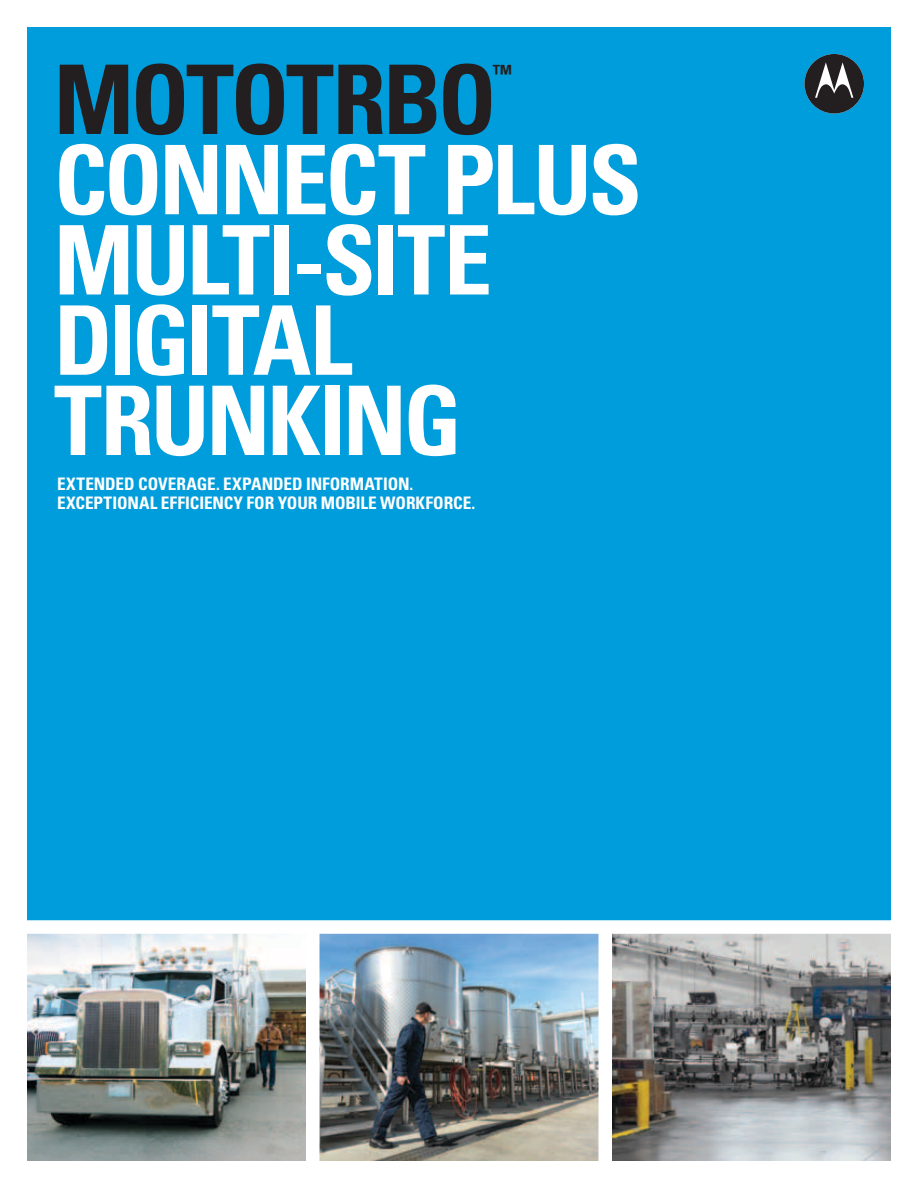
<style>
.page{position:relative;width:918px;height:1188px;background:#fff}
.page>*{position:absolute;margin:0;border:0;box-sizing:border-box;transform-origin:0 0}
.t1{font:700 condensed 96px/80.2px "Univers";letter-spacing:-.035em;color:#fff}
.t2{font:700 condensed 96px "Univers";letter-spacing:-.035em;color:#231f20}
.t3{font:700 condensed 22.35px "Univers";color:#231f20}
.t4{font:700 condensed 17.25px "Univers";letter-spacing:.01em;color:#fff}
</style>
<div class="page">
<div style="left:27px;top:27px;width:864px;height:1134px;background:#009ddc"></div>
<img style="left:27px;top:934px;width:864px;height:227px">
<svg style="left:804px;top:54px;width:60px;height:60px"></svg>
<div style="left:21px;top:920px;width:883px;height:14px;background:#fff"></div>
<div style="left:306px;top:923px;width:14px;height:251px;background:#fff"></div>
<div style="left:598px;top:923px;width:14px;height:251px;background:#fff"></div>
<h1 class="t2" style="left:54px;top:41px;width:444px">MOTOTRBO</h1>
<p class="t3" style="left:493px;top:59px;width:21px">™</p>
<h1 class="t1" style="left:54px;top:140px;width:589px">CONNECT PLUS<br>MULTI-SITE<br>DIGITAL<br>TRUNKING</h1>
<p class="t4" style="left:57px;top:473px;width:30px">EXTENDED</p>
<p class="t4" style="left:138px;top:473px;width:41px">COVERAGE</p>
<p class="t4" style="left:216px;top:473px;width:37px">. EXPANDED</p>
<p class="t4" style="left:306px;top:473px;width:35px">INFORMATION</p>
<p class="t4" style="left:410px;top:473px;width:5px">.</p>
<p class="t4" style="left:57px;top:493px;width:29px">EXCEPTIONAL</p>
<p class="t4" style="left:161px;top:493px;width:34px">EFFICIENC</p>
<p class="t4" style="left:234px;top:493px;width:23px">Y FOR</p>
<p class="t4" style="left:278px;top:493px;width:11px">YOUR</p>
<p class="t4" style="left:321px;top:493px;width:24px">MOBILE</p>
<p class="t4" style="left:380px;top:493px;width:64px">WORKFORCE</p>
<p class="t4" style="left:472px;top:493px;width:5px">.</p>
</div>
